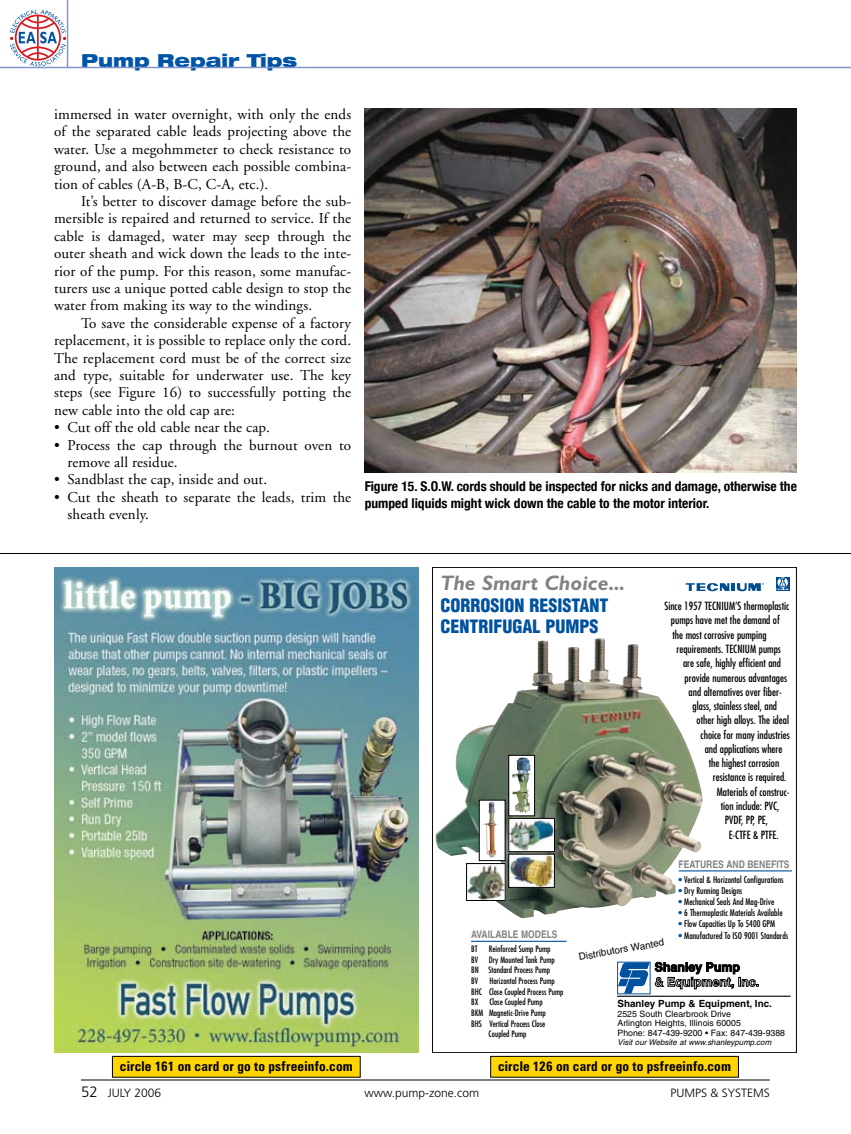
<style>
.page{position:relative;width:851px;height:1134px;background:#fff}
.page>*{position:absolute;margin:0;border:0;box-sizing:border-box;transform-origin:0 0}
.t1{font:italic 700 21px "Gill Sans";color:#808284}
.t2{font:900 condensed 18px/20.2px "Helvetica";color:#00529f}
.t3{font:900 expanded 18px "Helvetica Neue";color:#0054a6}
.t4{font:15px/17.4px "Adobe Garamond";letter-spacing:.01em;color:#000;text-align:justify}
.t5{font:700 condensed 13.5px/16.5px "Helvetica Neue";color:#000}
.t6{font:700 condensed 13.5px "Zurich BT";letter-spacing:.015em;color:#000}
.t7{font:300 12px "Frutiger";color:#000}
.t8{font:condensed 10.95px "Futura";color:#000}
.t9{font:700 condensed 10.35px "Helvetica";color:#808284}
.t10{font:700 9.9px "Helvetica";color:#000}
.t11{font:9.9px "Helvetica";color:#000}
.t12{font:condensed 9px "Futura";color:#000}
.t13{font:8.7px/9.6px "Helvetica";color:#000}
.t14{font:condensed 8.55px/10.6px "Futura";color:#000}
.t15{font:italic 7.95px "Helvetica";color:#000}
.s1{color:#00529f}
.s2{font-size:15px}
</style>
<div class="page">
<svg style="left:10px;top:10px;width:56px;height:56px"></svg>
<div style="left:15px;top:15px;width:46px;height:46px;border:2px solid #d71920;border-radius:50%"></div>
<hr style="left:67px;top:0;width:1px;height:68px;background:#8394ca">
<hr style="left:81px;top:1080px;width:688px;height:1px;background:#000">
<hr style="left:0;top:67px;width:850px;height:1px;background:#8394ca">
<img style="left:364px;top:108px;width:432px;height:365px">
<hr style="left:0;top:553px;width:850px;height:1px;background:#000">
<img style="left:54px;top:567px;width:364px;height:486px">
<div style="left:112px;top:1056px;width:248px;height:21px;background:#ffd400"></div>
<div style="left:112px;top:1056px;width:248px;height:22px;border:1px solid #000"></div>
<svg style="left:435px;top:638px;width:273px;height:281px"></svg>
<img style="left:491px;top:644px;width:211px;height:274px">
<svg style="left:685px;top:583px;width:78px;height:8px"></svg>
<svg style="left:776px;top:577px;width:14px;height:14px"></svg>
<svg style="left:776px;top:577px;width:13px;height:2px"></svg>
<svg style="left:776px;top:579px;width:13px;height:11px"></svg>
<hr style="left:471px;top:941px;width:95px;height:1px;background:#00529f">
<hr style="left:678px;top:870px;width:114px;height:1px;background:#00529f">
<hr style="left:617px;top:996px;width:173px;height:1px;background:#000">
<svg style="left:617px;top:961px;width:141px;height:33px"></svg>
<div style="left:479px;top:800px;width:26px;height:61px;background:#fff"></div>
<img style="left:482px;top:802px;width:17px;height:56px">
<div style="left:479px;top:800px;width:26px;height:61px;border:1px solid #000"></div>
<img style="left:510px;top:820px;width:42px;height:30px">
<div style="left:508px;top:818px;width:46px;height:34px;border:1px solid #000"></div>
<img style="left:510px;top:856px;width:42px;height:30px">
<div style="left:508px;top:854px;width:46px;height:34px;border:1px solid #000"></div>
<img style="left:468px;top:865px;width:35px;height:34px">
<div style="left:466px;top:863px;width:39px;height:38px;border:1px solid #000"></div>
<div style="left:508px;top:755px;width:26px;height:61px;background:#fff"></div>
<img style="left:512px;top:758px;width:18px;height:55px">
<div style="left:508px;top:755px;width:27px;height:61px;border:1px solid #000"></div>
<div style="left:490px;top:1056px;width:248px;height:21px;background:#ffd400"></div>
<div style="left:490px;top:1056px;width:248px;height:22px;border:1px solid #000"></div>
<p class="t3" style="left:81px;top:48px;width:218px">Pump Repair Tips</p>
<p class="t4" style="left:54px;top:106px;width:299px">immersed in water overnight, with only the ends of the separated cable leads projecting above the water. Use a megohmmeter to check resistance to ground, and also between each possible combina&shy;tion of cables (A-B, B-C, C-A, etc.).</p>
<p class="t4" style="left:54px;top:193px;width:299px;text-indent:27px">It’s better to discover damage before the sub&shy;mersible is repaired and returned to service. If the cable is damaged, water may seep through the outer sheath and wick down the leads to the inte&shy;rior of the pump. For this reason, some manufac&shy;turers use a unique potted cable design to stop the water from making its way to the windings.</p>
<p class="t4" style="left:81px;top:315px;width:272px">To save the considerable expense of a factory</p>
<p class="t4" style="left:54px;top:332px;width:298px">replacement, it is possible to replace only the cord.</p>
<p class="t4" style="left:54px;top:350px;width:299px">The replacement cord must be of the correct size</p>
<p class="t4" style="left:54px;top:367px;width:299px">and type, suitable for underwater use. The key</p>
<p class="t4" style="left:54px;top:384px;width:299px">steps (see Figure 16) to successfully potting the</p>
<p class="t4" style="left:54px;top:402px;width:182px">new cable into the old cap are:</p>
<p class="t4" style="left:68px;top:419px;width:204px">Cut off the old cable near the cap.</p>
<p class="t4" style="left:68px;top:436px;width:285px">Process the cap through the burnout oven to</p>
<p class="t4" style="left:68px;top:454px;width:112px">remove all residue.</p>
<p class="t4" style="left:68px;top:471px;width:201px">Sandblast the cap, inside and out.</p>
<p class="t4" style="left:68px;top:489px;width:285px">Cut the sheath to separate the leads, trim the</p>
<p class="t4" style="left:68px;top:506px;width:83px">sheath evenly.</p>
<p class="t4" style="left:54px;top:419px;width:7px">• •</p>
<p class="t4" style="left:54px;top:471px;width:7px">• •</p>
<p class="t5" style="left:364px;top:478px;width:434px">Figure 15. S.O.W. cords should be inspected for nicks and damage, otherwise the pumped liquids might wick down the cable to the motor interior.</p>
<h1 class="t1" style="left:440px;top:571px;width:186px">The Smart Choice...</h1>
<p class="t2" style="left:440px;top:596px;width:170px">CORROSION RESISTANT<br>CENTRIFUGAL PUMPS</p>
<p class="t8" style="left:664px;top:600px;width:126px">Since 1957 TECNIUM’S thermoplastic</p>
<p class="t8" style="left:671px;top:614px;width:110px">pumps have met the demand of</p>
<p class="t8" style="left:672px;top:628px;width:96px">the most corrosive pumping</p>
<p class="t8" style="left:676px;top:642px;width:106px">requirements. TECNIUM pumps</p>
<p class="t8" style="left:683px;top:657px;width:99px">are safe, highly efficient and</p>
<p class="t8" style="left:684px;top:671px;width:104px">provide numerous advantages</p>
<p class="t8" style="left:688px;top:685px;width:95px">and alternatives over fiber-</p>
<p class="t8" style="left:692px;top:699px;width:86px">glass, stainless steel, and</p>
<p class="t8" style="left:696px;top:714px;width:94px">other high alloys. The ideal</p>
<p class="t8" style="left:700px;top:728px;width:91px">choice for many industries</p>
<p class="t8" style="left:704px;top:742px;width:79px">and applications where</p>
<p class="t8" style="left:708px;top:757px;width:72px">the highest corrosion</p>
<p class="t8" style="left:712px;top:771px;width:75px">resistance is required.</p>
<p class="t8" style="left:716px;top:785px;width:74px">Materials of construc-</p>
<p class="t8" style="left:720px;top:799px;width:60px">tion include: PVC,</p>
<p class="t8" style="left:724px;top:814px;width:45px">PVDF, PP, PE,</p>
<p class="t8" style="left:728px;top:828px;width:51px">E-CTFE &amp; PTFE.</p>
<p class="t6" style="left:120px;top:1058px;width:234px">circle 161 on card or go to psfreeinfo.com</p>
<p class="t9" style="left:471px;top:928px;width:88px">AVAILABLE MODELS</p>
<p class="t14" style="left:471px;top:943px;width:8px">BT</p>
<p class="t14" style="left:471px;top:943px;width:85px;text-indent:18px">Reinforced Sump Pump<br>BV Dry Mounted Tank Pump<br>BN Standard Process Pump<br>BV</p>
<p class="t14" style="left:471px;top:976px;width:94px;text-indent:18px">Horizontal Process Pump<br>BHC Close Coupled Process Pump<br>BX</p>
<p class="t14" style="left:489px;top:997px;width:55px">Close Coupled Pump</p>
<p class="t14" style="left:471px;top:1008px;width:76px">BKM Magnetic-Drive Pump</p>
<p class="t14" style="left:471px;top:1018px;width:76px">BHS Vertical Process Close</p>
<p class="t14" style="left:488px;top:1029px;width:39px">Coupled Pump</p>
<p class="t11" style="left:578px;top:951px;width:88px;rotate:-10deg">Distributors Wanted</p>
<p class="t9" style="left:678px;top:858px;width:113px">FEATURES AND BENEFITS</p>
<p class="t12" style="left:678px;top:874px;width:107px"><span class="s1">•</span> Vertical &amp; Horizontal Configurations</p>
<p class="t12" style="left:678px;top:886px;width:65px"><span class="s1">•</span> Dry Running Designs</p>
<p class="t12" style="left:678px;top:897px;width:97px"><span class="s1">•</span> Mechanical Seals And Mag-Drive</p>
<p class="t12" style="left:678px;top:908px;width:105px"><span class="s1">•</span> 6 Thermoplastic Materials Available</p>
<p class="t12" style="left:678px;top:919px;width:98px"><span class="s1">•</span> Flow Capacities Up To 5400 GPM</p>
<p class="t12" style="left:678px;top:930px;width:111px"><span class="s1">•</span> Manufactured To ISO 9001 Standards</p>
<p class="t10" style="left:617px;top:998px;width:156px">Shanley Pump &amp; Equipment, Inc.</p>
<p class="t13" style="left:617px;top:1009px;width:169px">2525 South Clearbrook Drive<br>Arlington Heights, Illinois 60005<br>Phone: 847-439-9200 • Fax: 847-439-9388</p>
<p class="t15" style="left:617px;top:1038px;width:155px">Visit our Website at www.shanleypump.com</p>
<p class="t6" style="left:498px;top:1058px;width:234px">circle 126 on card or go to psfreeinfo.com</p>
<p class="t7" style="left:81px;top:1086px;width:82px"><span class="s2">52</span> july 2006</p>
<p class="t7" style="left:364px;top:1086px;width:116px">www.pump-zone.com</p>
<p class="t7" style="left:670px;top:1086px;width:101px">Pumps &amp; Systems</p>
</div>
